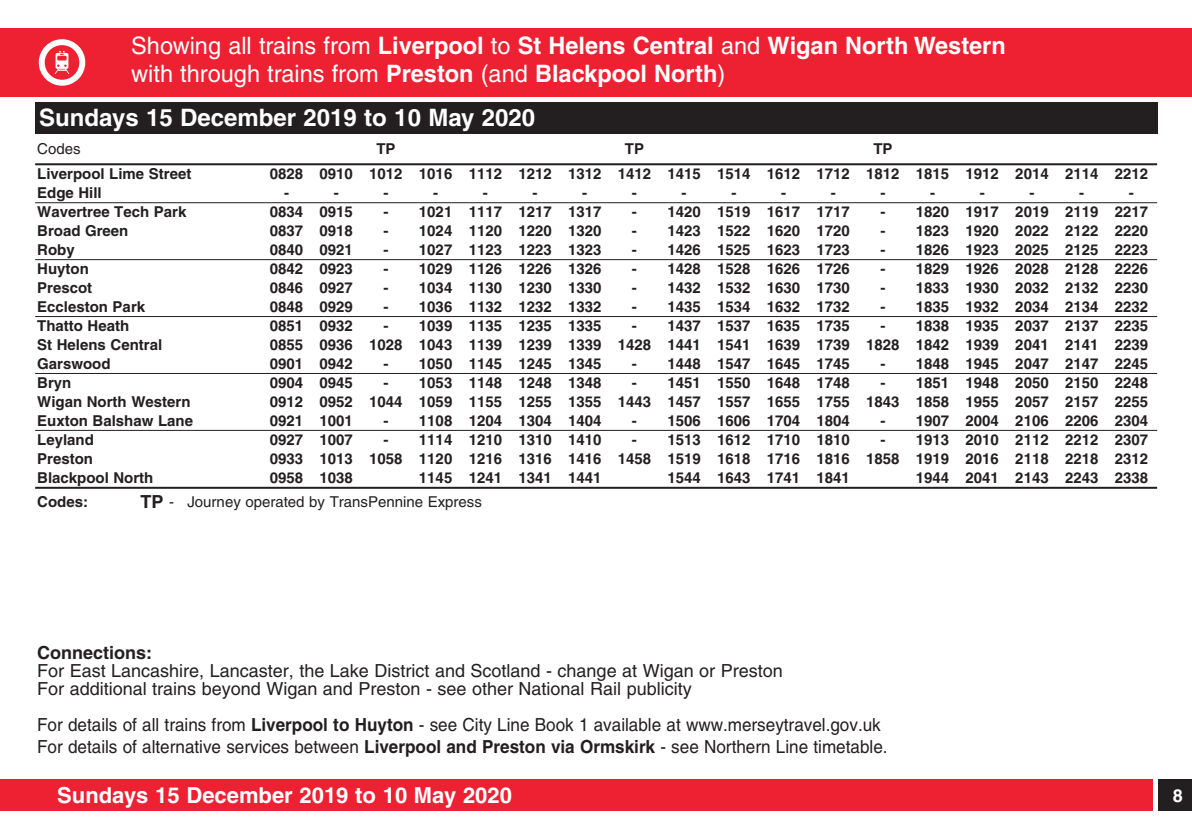
<style>
.page{position:relative;width:1192px;height:840px;background:#fff}
.page>*{position:absolute;margin:0;border:0;box-sizing:border-box;transform-origin:0 0}
.t1{font:700 24px/28px "Helvetica";color:#fff}
.t2{font:700 22px "Helvetica";color:#fff}
.t3{font:18px/22px "Helvetica";color:#231f20;scale:.95 1}
.t4{font:18px/18px "Helvetica";color:#231f20}
.t5{font:700 18px "Helvetica";color:#231f20}
.t6{font:700 18px "Helvetica";color:#fff}
.t7{font:700 15px/19px "Helvetica";color:#231f20;text-align:center}
.t8{font:15px "Helvetica";color:#231f20}
.s1{font-weight:400}
.s2{font-weight:700}
</style>
<div class="page">
<hr style="left:35px;top:202px;width:1122px;height:1px;background:#231f20">
<hr style="left:35px;top:259px;width:1122px;height:1px;background:#231f20">
<hr style="left:35px;top:316px;width:1122px;height:1px;background:#231f20">
<hr style="left:35px;top:373px;width:1122px;height:1px;background:#231f20">
<hr style="left:35px;top:430px;width:1122px;height:1px;background:#231f20">
<hr style="left:35px;top:487px;width:1122px;height:2px;background:#231f20">
<hr style="left:35px;top:163px;width:1122px;height:2px;background:#231f20">
<div style="left:35px;top:102px;width:1123px;height:32px;background:#231f20"></div>
<div style="left:0;top:28px;width:1192px;height:68px;background:#ee2132"></div>
<div style="left:1158px;top:779px;width:34px;height:31px;background:#231f20"></div>
<div style="left:0;top:779px;width:1152px;height:31px;background:#ee2132"></div>
<svg style="left:39px;top:39px;width:46px;height:47px"></svg>
<h1 class="t1" style="left:131px;top:34px;width:876px"><span class="s1">Showing all trains from</span> Liverpool <span class="s1">to</span> St Helens Central <span class="s1">and</span> Wigan North Western <span class="s1">with through trains from</span> Preston <span class="s1">(and</span> Blackpool North<span class="s1">)</span></h1>
<h1 class="t1" style="left:39px;top:106px;width:497px">Sundays 15 December 2019 to 10 May 2020</h1>
<p class="t8" style="left:37px;top:144px;width:45px">Codes</p>
<p class="t7" style="left:376px;top:141px;width:21px">TP</p>
<p class="t7" style="left:625px;top:141px;width:21px">TP</p>
<p class="t7" style="left:873px;top:141px;width:21px">TP</p>
<p class="t7" style="left:37px;top:166px;width:157px;text-align:left">Liverpool Lime Street<br>Edge Hill<br>Wavertree Tech Park<br>Broad Green<br>Roby<br>Huyton<br>Prescot<br>Eccleston Park<br>Thatto Heath<br>St Helens Central<br>Garswood<br>Bryn<br>Wigan North Western<br>Euxton Balshaw Lane<br>Leyland<br>Preston<br>Blackpool North</p>
<p class="t7" style="left:270px;top:166px;width:35px">0828 -<br>0834<br>0837<br>0840<br>0842<br>0846<br>0848<br>0851<br>0855<br>0901<br>0904<br>0912<br>0921<br>0927<br>0933<br>0958</p>
<p class="t7" style="left:319px;top:166px;width:35px">0910 -<br>0915<br>0918<br>0921<br>0923<br>0927<br>0929<br>0932<br>0936<br>0942<br>0945<br>0952<br>1001<br>1007<br>1013<br>1038</p>
<p class="t7" style="left:369px;top:166px;width:35px">1012 -<br>-<br>-<br>-<br>-<br>-<br>-<br>-<br>1028 -<br>-<br>1044 -<br>-<br>1058</p>
<p class="t7" style="left:419px;top:166px;width:35px">1016 -<br>1021<br>1024<br>1027<br>1029<br>1034<br>1036<br>1039<br>1043<br>1050<br>1053<br>1059<br>1108<br>1114<br>1120<br>1145</p>
<p class="t7" style="left:468px;top:166px;width:35px">1112 -<br>1117<br>1120<br>1123<br>1126<br>1130<br>1132<br>1135<br>1139<br>1145<br>1148<br>1155<br>1204<br>1210<br>1216<br>1241</p>
<p class="t7" style="left:518px;top:166px;width:35px">1212 -<br>1217<br>1220<br>1223<br>1226<br>1230<br>1232<br>1235<br>1239<br>1245<br>1248<br>1255<br>1304<br>1310<br>1316<br>1341</p>
<p class="t7" style="left:568px;top:166px;width:35px">1312 -<br>1317<br>1320<br>1323<br>1326<br>1330<br>1332<br>1335<br>1339<br>1345<br>1348<br>1355<br>1404<br>1410<br>1416<br>1441</p>
<p class="t7" style="left:618px;top:166px;width:35px">1412 -<br>-<br>-<br>-<br>-<br>-<br>-<br>-<br>1428 -<br>-<br>1443 -<br>-<br>1458</p>
<p class="t7" style="left:667px;top:166px;width:35px">1415 -<br>1420<br>1423<br>1426<br>1428<br>1432<br>1435<br>1437<br>1441<br>1448<br>1451<br>1457<br>1506<br>1513<br>1519<br>1544</p>
<p class="t7" style="left:717px;top:166px;width:35px">1514 -<br>1519<br>1522<br>1525<br>1528<br>1532<br>1534<br>1537<br>1541<br>1547<br>1550<br>1557<br>1606<br>1612<br>1618<br>1643</p>
<p class="t7" style="left:767px;top:166px;width:35px">1612 -<br>1617<br>1620<br>1623<br>1626<br>1630<br>1632<br>1635<br>1639<br>1645<br>1648<br>1655<br>1704<br>1710<br>1716<br>1741</p>
<p class="t7" style="left:816px;top:166px;width:35px">1712 -<br>1717<br>1720<br>1723<br>1726<br>1730<br>1732<br>1735<br>1739<br>1745<br>1748<br>1755<br>1804<br>1810<br>1816<br>1841</p>
<p class="t7" style="left:866px;top:166px;width:35px">1812 -<br>-<br>-<br>-<br>-<br>-<br>-<br>-<br>1828 -<br>-<br>1843 -<br>-<br>1858</p>
<p class="t7" style="left:916px;top:166px;width:35px">1815 -<br>1820<br>1823<br>1826<br>1829<br>1833<br>1835<br>1838<br>1842<br>1848<br>1851<br>1858<br>1907<br>1913<br>1919<br>1944</p>
<p class="t7" style="left:965px;top:166px;width:35px">1912 -<br>1917<br>1920<br>1923<br>1926<br>1930<br>1932<br>1935<br>1939<br>1945<br>1948<br>1955<br>2004<br>2010<br>2016<br>2041</p>
<p class="t7" style="left:1015px;top:166px;width:35px">2014 -<br>2019<br>2022<br>2025<br>2028<br>2032<br>2034<br>2037<br>2041<br>2047<br>2050<br>2057<br>2106<br>2112<br>2118<br>2143</p>
<p class="t7" style="left:1065px;top:166px;width:35px">2114 -<br>2119<br>2122<br>2125<br>2128<br>2132<br>2134<br>2137<br>2141<br>2147<br>2150<br>2157<br>2206<br>2212<br>2218<br>2243</p>
<p class="t7" style="left:1114px;top:166px;width:35px">2212 -<br>2217<br>2220<br>2223<br>2226<br>2230<br>2232<br>2235<br>2239<br>2245<br>2248<br>2255<br>2304<br>2307<br>2312<br>2338</p>
<p class="t5" style="left:140px;top:495px;width:25px">TP</p>
<p class="t7" style="left:37px;top:494px;width:52px">Codes:</p>
<p class="t8" style="left:169px;top:496px;width:314px">- Journey operated by TransPennine Express</p>
<p class="t5" style="left:37px;top:646px;width:117px">Connections:</p>
<p class="t4" style="left:37px;top:663px;width:747px">For East Lancashire, Lancaster, the Lake District and Scotland - change at Wigan or Preston<br>For additional trains beyond Wigan and Preston - see other National Rail publicity</p>
<p class="t3" style="left:37px;top:715px;width:896px">For details of all trains from <span class="s2">Liverpool to Huyton</span> - see City Line Book 1 available at www.merseytravel.gov.uk<br>For details of alternative services between <span class="s2">Liverpool and Preston via Ormskirk</span> - see Northern Line timetable.</p>
<h2 class="t2" style="left:57px;top:787px;width:456px">Sundays 15 December 2019 to 10 May 2020</h2>
<p class="t6" style="left:1172px;top:789px;width:12px">8</p>
</div>
